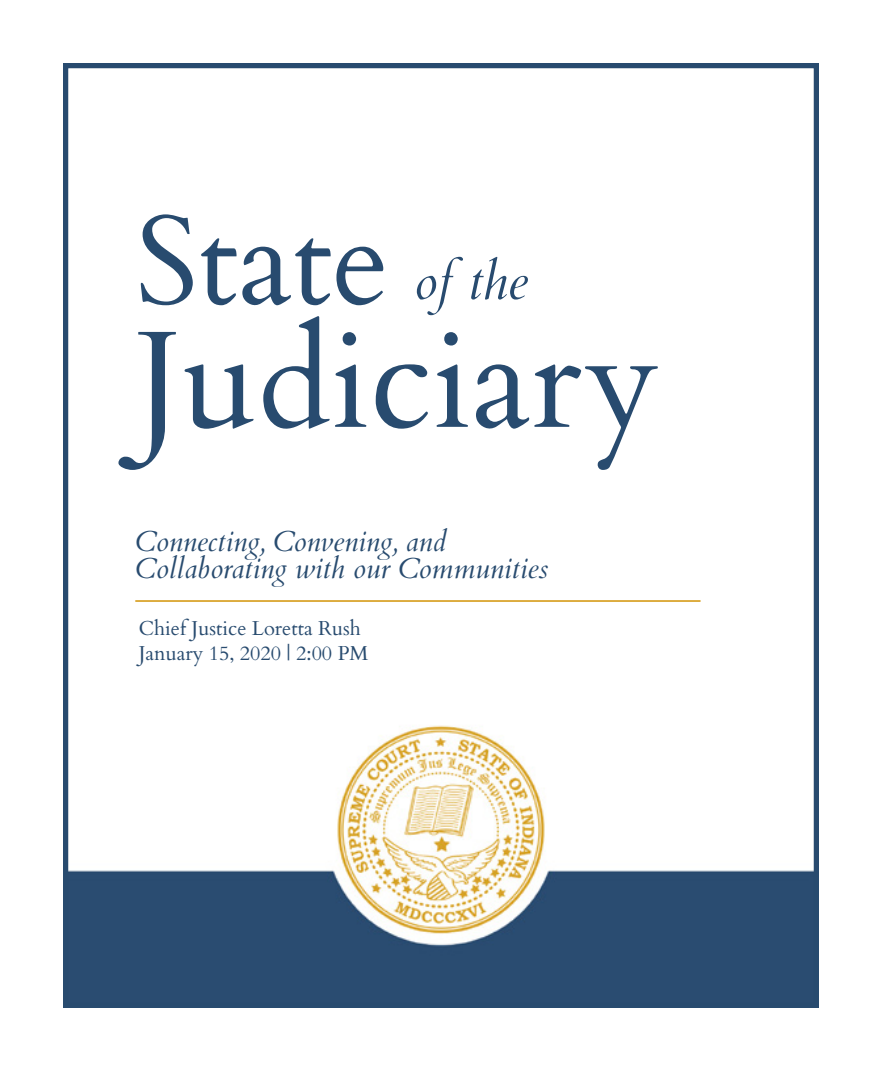
<style>
.page{position:relative;width:882px;height:1071px;background:#fff}
.page>*{position:absolute;margin:0;border:0;box-sizing:border-box;transform-origin:0 0}
.t1{font:137.9px "Cardo";color:#284b6f}
.t2{font:125.83px "Cardo";color:#284b6f}
.t3{font:italic 52.32px "Cardo";color:#284b6f}
.t4{font:italic 28.7px/27.1px "Cardo";color:#284b6f}
.t5{font:20.12px/24.5px "Cardo";color:#284b6f}
</style>
<div class="page">
<img style="left:69px;top:725px;width:744px;height:277px">
<div style="left:63px;top:63px;width:756px;height:945px;border:5px solid #284b6f"></div>
<hr style="left:135px;top:600px;width:566px;height:2px;background:#d9a329">
<p class="t2" style="left:135px;top:160px;width:255px">State</p>
<p class="t1" style="left:135px;top:270px;width:526px">Judiciary</p>
<p class="t3" style="left:413px;top:250px;width:116px">of the</p>
<p class="t4" style="left:135px;top:528px;width:415px">Connecting, Convening, and<br>Collaborating with our Communities</p>
<p class="t5" style="left:139px;top:615px;width:231px">Chief Justice Loretta Rush<br>January 15, 2020 | 2:00 PM</p>
</div>
